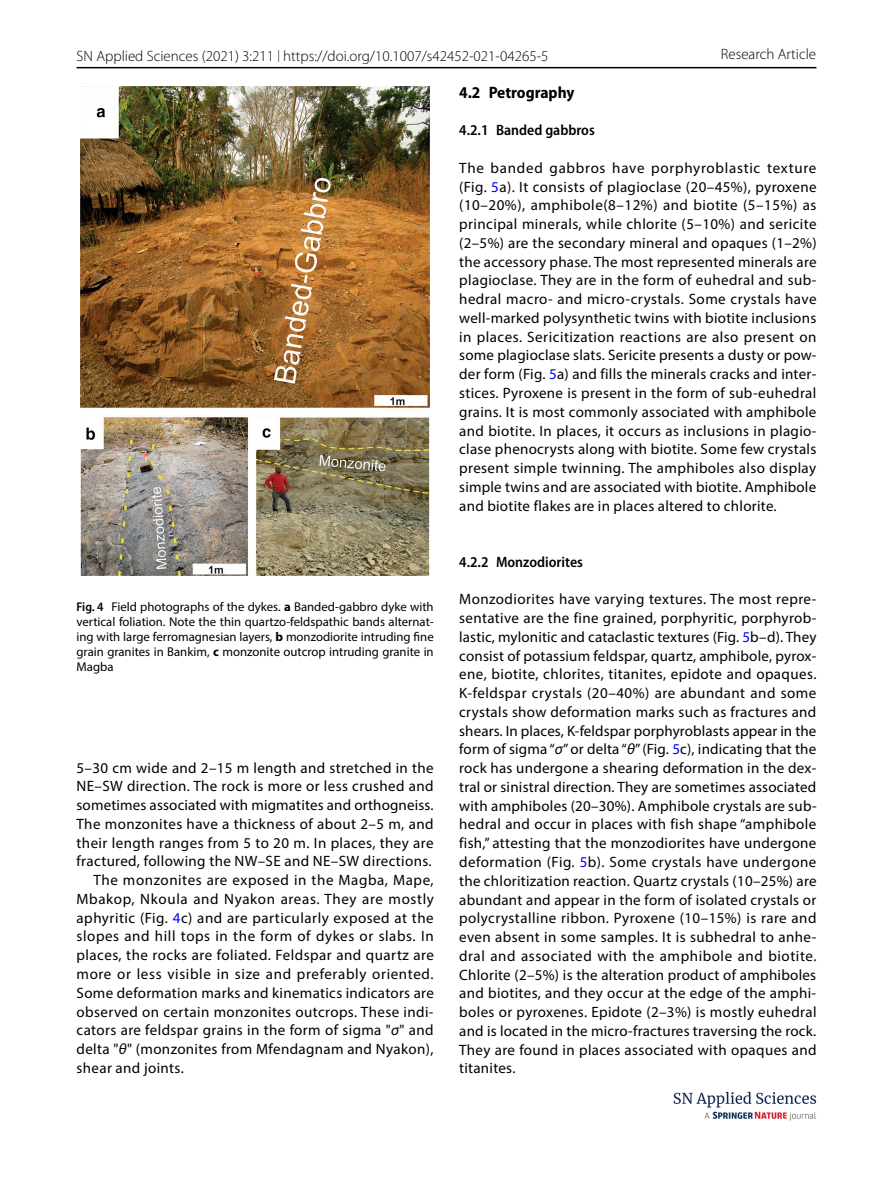
<style>
.page{position:relative;width:893px;height:1187px;background:#fff}
.page>*{position:absolute;margin:0;border:0;box-sizing:border-box;transform-origin:0 0}
.t1{font:700 semi-condensed 16.5px "Myriad Pro";color:#000}
.t2{font:15px/18.8px "Myriad Pro";letter-spacing:.025em;color:#000;text-align:justify}
.t3{font:300 15px "Myriad Pro";color:#000}
.t4{font:15px "Myriad Pro";letter-spacing:.045em;color:#000}
.t5{font:600 semi-condensed 15px "Myriad Pro";color:#000}
.t6{font:12.75px/15px "Myriad Pro";color:#000;text-align:justify}
.s1{font-size:12px}
.s2{font-weight:600;font-stretch:semi-condensed}
.s3{font-weight:700}
.s4{color:#00f}
.s5{font-style:italic}
</style>
<div class="page">
<hr style="left:77px;top:67px;width:739px;height:1px;background:#000">
<img style="left:673px;top:1091px;width:144px;height:29px">
<img style="left:81px;top:87px;width:349px;height:488px">
<p class="t3" style="left:77px;top:47px;width:473px">SN Applied Sciences (2021) 3:211 <span class="s1">|</span> https://doi.org/10.1007/s42452-021-04265-5</p>
<p class="t3" style="left:721px;top:46px;width:97px">Research Article</p>
<p class="t6" style="left:77px;top:598px;width:359px"><span class="s2">Fig. 4</span> Field photographs of the dykes. <span class="s3">a</span> Banded-gabbro dyke with vertical foliation. Note the thin quartzo-feldspathic bands alternat&shy;ing with large ferromagnesian layers, <span class="s3">b</span> monzodiorite intruding fine grain granites in Bankim, <span class="s3">c</span> monzonite outcrop intruding granite in Magba</p>
<p class="t2" style="left:77px;top:758px;width:359px">5–30 cm wide and 2–15 m length and stretched in the</p>
<p class="t2" style="left:77px;top:776px;width:359px">NE–SW direction. The rock is more or less crushed and</p>
<p class="t2" style="left:77px;top:795px;width:359px">sometimes associated with migmatites and orthogneiss.</p>
<p class="t2" style="left:77px;top:814px;width:358px">The monzonites have a thickness of about 2–5 m, and</p>
<p class="t2" style="left:77px;top:833px;width:359px">their length ranges from 5 to 20 m. In places, they are</p>
<p class="t2" style="left:77px;top:851px;width:357px">fractured, following the NW–SE and NE–SW directions.</p>
<p class="t2" style="left:94px;top:870px;width:342px">The monzonites are exposed in the Magba, Mape,</p>
<p class="t2" style="left:77px;top:889px;width:359px">Mbakop, Nkoula and Nyakon areas. They are mostly</p>
<p class="t2" style="left:77px;top:908px;width:359px">aphyritic (Fig. <span class="s4">4</span>c) and are particularly exposed at the</p>
<p class="t2" style="left:77px;top:926px;width:359px">slopes and hill tops in the form of dykes or slabs. In</p>
<p class="t2" style="left:77px;top:945px;width:359px">places, the rocks are foliated. Feldspar and quartz are</p>
<p class="t4" style="left:77px;top:964px;width:359px">more or less visible in size and preferably oriented.</p>
<p class="t2" style="left:77px;top:983px;width:359px">Some deformation marks and kinematics indicators are</p>
<p class="t2" style="left:77px;top:1001px;width:358px">observed on certain monzonites outcrops. These indi-</p>
<p class="t2" style="left:77px;top:1020px;width:359px">cators are feldspar grains in the form of sigma "<span class="s5">σ</span>" and</p>
<p class="t2" style="left:77px;top:1039px;width:359px">delta "<span class="s5">θ</span>" (monzonites from Mfendagnam and Nyakon),</p>
<p class="t2" style="left:77px;top:1058px;width:109px">shear and joints.</p>
<p class="t1" style="left:459px;top:83px;width:117px">4.2 Petrography</p>
<p class="t5" style="left:459px;top:122px;width:137px">4.2.1 Banded gabbros</p>
<p class="t2" style="left:459px;top:158px;width:359px">The banded gabbros have porphyroblastic texture (Fig. <span class="s4">5</span>a). It consists of plagioclase (20–45%), pyroxene (10–20%), amphibole(8–12%) and biotite (5–15%) as principal minerals, while chlorite (5–10%) and sericite (2–5%) are the secondary mineral and opaques (1–2%) the accessory phase. The most represented minerals are plagioclase. They are in the form of euhedral and sub&shy;hedral macro- and micro-crystals. Some crystals have well-marked polysynthetic twins with biotite inclusions in places. Sericitization reactions are also present on some plagioclase slats. Sericite presents a dusty or pow&shy;der form (Fig. <span class="s4">5</span>a) and fills the minerals cracks and inter&shy;stices. Pyroxene is present in the form of sub-euhedral grains. It is most commonly associated with amphibole and biotite. In places, it occurs as inclusions in plagio&shy;clase phenocrysts along with biotite. Some few crystals present simple twinning. The amphiboles also display simple twins and are associated with biotite. Amphibole and biotite flakes are in places altered to chlorite.</p>
<p class="t5" style="left:459px;top:553px;width:125px">4.2.2 Monzodiorites</p>
<p class="t2" style="left:459px;top:589px;width:359px">Monzodiorites have varying textures. The most repre&shy;sentative are the fine grained, porphyritic, porphyrob&shy;lastic, mylonitic and cataclastic textures (Fig. <span class="s4">5</span>b–d). They consist of potassium feldspar, quartz, amphibole, pyrox&shy;ene, biotite, chlorites, titanites, epidote and opaques.<br>K-feldspar crystals (20–40%) are abundant and some crystals show deformation marks such as fractures and shears. In places, K-feldspar porphyroblasts appear in the form of sigma “<span class="s5">σ</span>” or delta “<span class="s5">θ</span>” (Fig. <span class="s4">5</span>c), indicating that the rock has undergone a shearing deformation in the dex&shy;tral or sinistral direction. They are sometimes associated with amphiboles (20–30%). Amphibole crystals are sub&shy;hedral and occur in places with fish shape “amphibole fish,” attesting that the monzodiorites have undergone deformation (Fig. <span class="s4">5</span>b). Some crystals have undergone the chloritization reaction. Quartz crystals (10–25%) are abundant and appear in the form of isolated crystals or polycrystalline ribbon. Pyroxene (10–15%) is rare and even absent in some samples. It is subhedral to anhe&shy;dral and associated with the amphibole and biotite.<br>Chlorite (2–5%) is the alteration product of amphiboles and biotites, and they occur at the edge of the amphi&shy;boles or pyroxenes. Epidote (2–3%) is mostly euhedral and is located in the micro-fractures traversing the rock.<br>They are found in places associated with opaques and titanites.</p>
</div>
